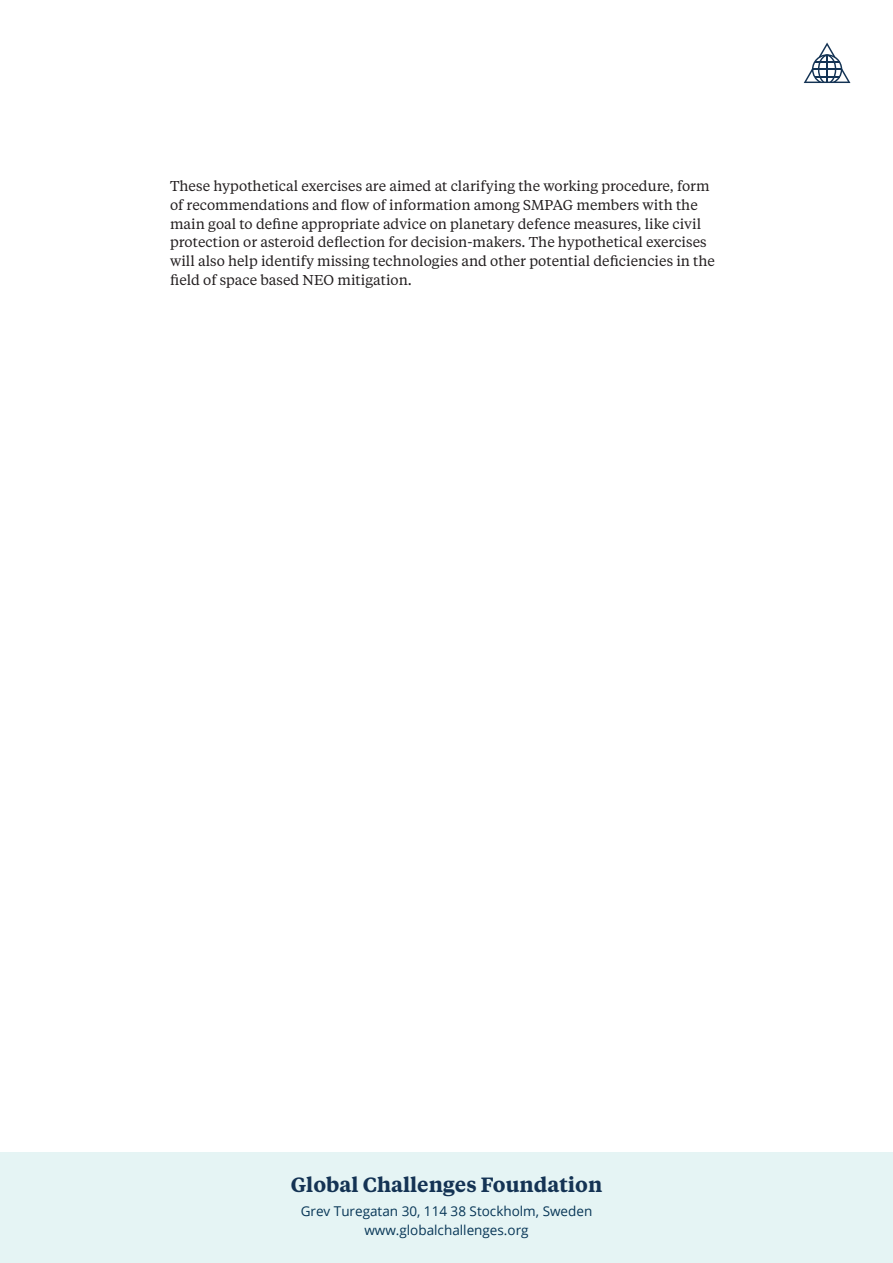
<style>
.page{position:relative;width:893px;height:1263px;background:#fff}
.page>*{position:absolute;margin:0;border:0;box-sizing:border-box;transform-origin:0 0}
.Fact_box_heading_cop{font:600 20.55px "Tiempos Text";color:#143354}
.t1{font:14.25px/18.8px "Tiempos Text";color:#231f20}
.Fact_box_body_copy{font:13.5px/19.5px "Open Sans";color:#063556;text-align:center}
</style>
<div class="page">
<svg style="left:804px;top:43px;width:46px;height:40px"></svg>
<div style="left:0;top:1152px;width:893px;height:111px;background:#e5f4f4"></div>
<p class="t1" style="left:170px;top:176px;width:546px">These hypothetical exercises are aimed at clarifying the working procedure, form of recommendations and flow of information among SMPAG members with the main goal to define appropriate advice on planetary defence measures, like civil protection or asteroid deflection for decision-makers. The hypothetical exercises will also help identify missing technologies and other potential deficiencies in the field of space based NEO mitigation.</p>
<p class="Fact_box_heading_cop" style="left:291px;top:1171px;width:313px">Global Challenges Foundation</p>
<p class="Fact_box_body_copy" style="left:301px;top:1200px;width:293px">Grev Turegatan 30, 114 38 Stockholm, Sweden www.globalchallenges.org</p>
</div>
